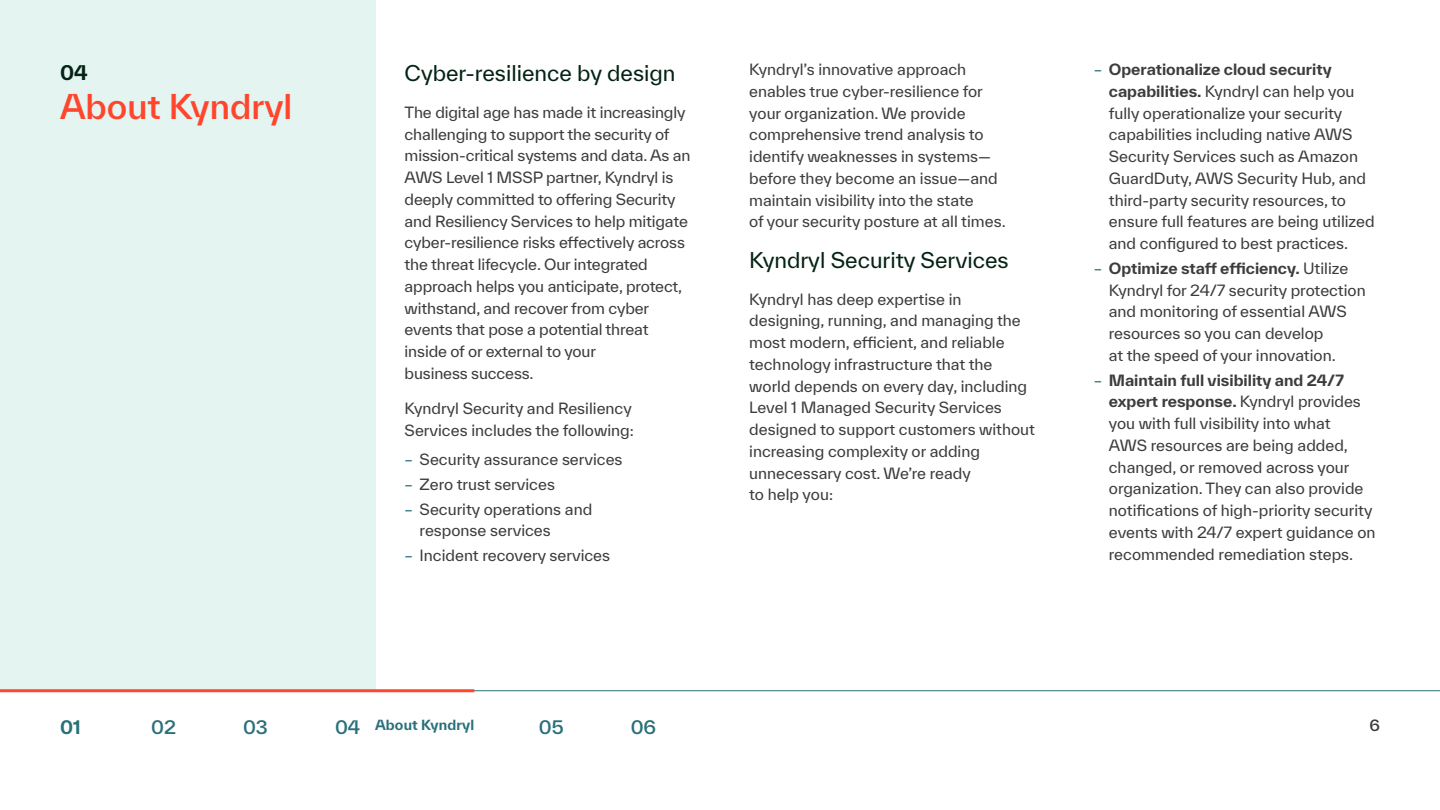
<style>
.page{position:relative;width:1440px;height:810px;background:#fff}
.page>*{position:absolute;margin:0;border:0;box-sizing:border-box;transform-origin:0 0}
.t1{font:500 33px "TWK Everett";color:#ff462d}
.t2{font:21px "TWK Everett";color:#042315}
.t3{font:700 19.5px "TWK Everett";color:#042315}
.t4{font:500 18px "TWK Everett";color:#29707a}
.t5{font:700 18px "TWK Everett";color:#29707a}
.t6{font:15px/21.8px "TWK Everett";color:#3d3c3c}
.t7{font:500 15px "TWK Everett";color:#3d3c3c}
.t8{font:700 13.5px "TWK Everett";letter-spacing:.01em;color:#29707a}
.s1{color:#29707a}
.s2{font-weight:700}
.s3{font-weight:500;font-size:18px}
</style>
<div class="page">
<div style="left:0;top:0;width:375px;height:691px;background:#e4f4f1"></div>
<hr style="left:0;top:690px;width:1440px;height:1px;background:#29707a">
<hr style="left:0;top:689px;width:474px;height:3px;background:#ff462d">
<h3 class="t3" style="left:60px;top:58px;width:29px">04</h3>
<h1 class="t1" style="left:60px;top:84px;width:234px">About Kyndryl</h1>
<h2 class="t2" style="left:405px;top:59px;width:272px">Cyber-resilience by design</h2>
<p class="t6" style="left:405px;top:101px;width:287px">The digital age has made it increasingly challenging to support the security of mission-critical systems and data. As an AWS Level 1 MSSP partner, Kyndryl is deeply committed to offering Security and Resiliency Services to help mitigate cyber-resilience risks effectively across the threat lifecycle. Our integrated approach helps you anticipate, protect, withstand, and recover from cyber events that pose a potential threat inside of or external to your<br>business success.</p>
<p class="t6" style="left:405px;top:397px;width:231px">Kyndryl Security and Resiliency<br>Services includes the following:</p>
<p class="t6" style="left:405px;top:448px;width:219px"><span class="s1">–</span> Security assurance services</p>
<p class="t6" style="left:405px;top:473px;width:152px"><span class="s1">–</span> Zero trust services</p>
<p class="t6" style="left:420px;top:498px;width:174px;text-indent:-15px"><span class="s1">–</span> Security operations and response services</p>
<p class="t6" style="left:405px;top:544px;width:207px"><span class="s1">–</span> Incident recovery services</p>
<p class="t6" style="left:749px;top:58px;width:258px">Kyndryl’s innovative approach enables true cyber-resilience for your organization. We provide comprehensive trend analysis to identify weaknesses in systems— before they become an issue—and maintain visibility into the state<br>of your security posture at all times.</p>
<h2 class="t2" style="left:749px;top:245px;width:261px">Kyndryl Security Services</h2>
<p class="t6" style="left:749px;top:288px;width:287px">Kyndryl has deep expertise in designing, running, and managing the most modern, efficient, and reliable technology infrastructure that the world depends on every day, including<br>Level 1 Managed Security Services designed to support customers without increasing complexity or adding unnecessary cost. We’re ready<br>to help you:</p>
<p class="t6" style="left:1109px;top:58px;width:267px;text-indent:-15px"><span class="s1">–</span> <span class="s2">Operationalize cloud security capabilities.</span> Kyndryl can help you fully operationalize your security capabilities including native AWS Security Services such as Amazon GuardDuty, AWS Security Hub, and third-party security resources, to ensure full features are being utilized and configured to best practices.</p>
<p class="t6" style="left:1109px;top:257px;width:258px;text-indent:-15px"><span class="s1">–</span> <span class="s2">Optimize staff efficiency.</span> Utilize Kyndryl for 24/7 security protection and monitoring of essential AWS resources so you can develop<br>at the speed of your innovation.</p>
<p class="t6" style="left:1109px;top:369px;width:268px;text-indent:-15px"><span class="s1">–</span> <span class="s2">Maintain full visibility and 24/7 expert response.</span> Kyndryl provides you with full visibility into what<br>AWS resources are being added, changed, or removed across your organization. They can also provide notifications of high-priority security events with 24/7 expert guidance on recommended remediation steps.</p>
<p class="t5" style="left:60px;top:715px;width:22px">01</p>
<p class="t4" style="left:151px;top:715px;width:26px">02</p>
<p class="t4" style="left:243px;top:715px;width:26px">03</p>
<p class="t8" style="left:335px;top:715px;width:141px"><span class="s3">04</span> About Kyndryl</p>
<p class="t4" style="left:539px;top:715px;width:26px">05</p>
<p class="t4" style="left:631px;top:715px;width:27px">06</p>
<p class="t7" style="left:1369px;top:715px;width:12px">6</p>
</div>
